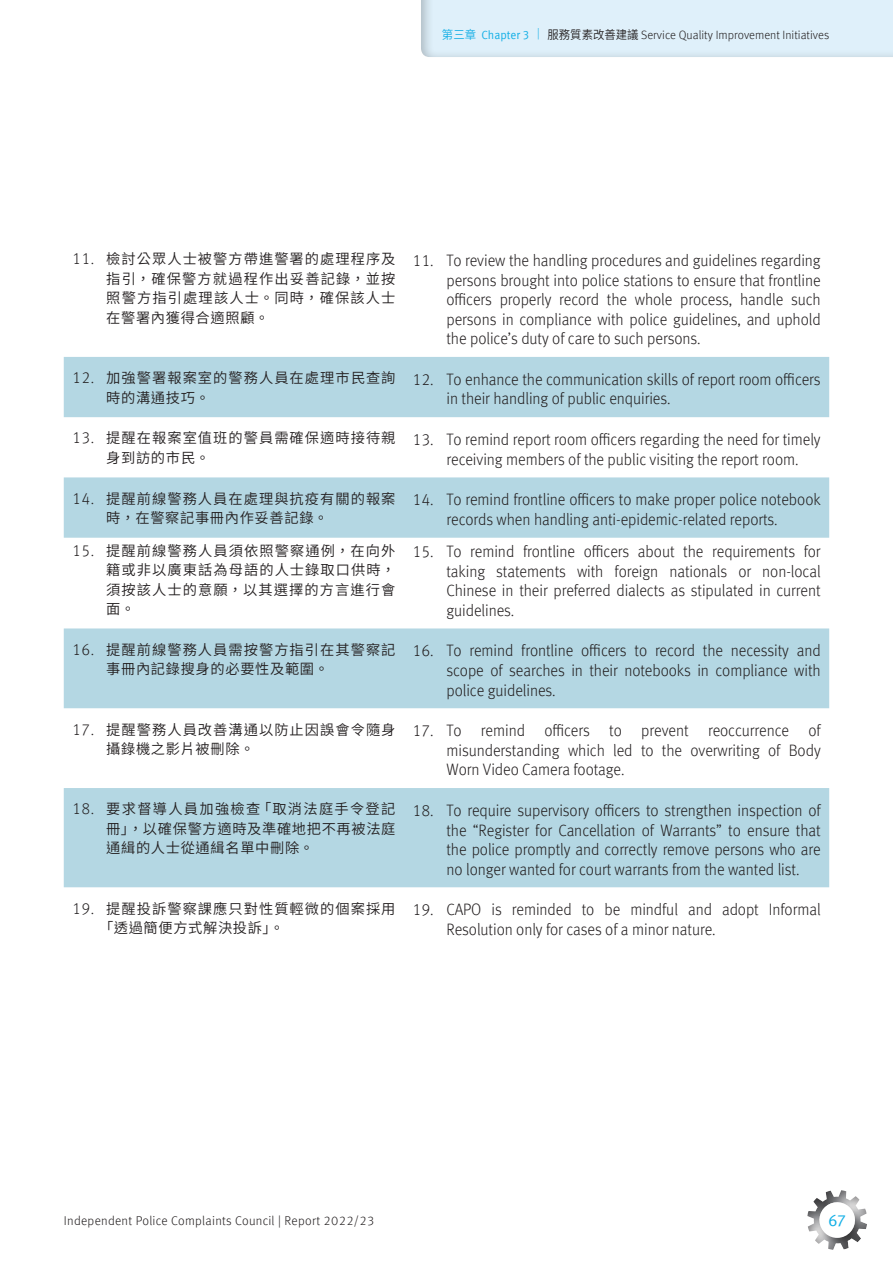
<style>
.page{position:relative;width:893px;height:1263px;background:#fff}
.page>*{position:absolute;margin:0;border:0;box-sizing:border-box;transform-origin:0 0}
._00_txt_E{font:300 16.5px/19.5px "Meta Pro";letter-spacing:-.005em;color:#231f20;text-align:justify;scale:.95 1}
.t1{font:16.5px "Meta Pro";color:#13afe6}
._000_txt_C{font:600 14.25px/19.5px "Noto Sans CJ Ktc";letter-spacing:.07em;color:#231f20}
.t2{font:300 12.75px "Meta Pro";letter-spacing:.025em;color:#231f20}
.t3{font:300 12px "Meta Pro";color:#231f20}
.s1{font-family:"Noto Sans CJ Ktc";font-weight:600;color:#13afe6}
.s2{font-weight:400;color:#13afe6}
.s3{color:#13afe6}
.s4{font-family:"Noto Sans CJ Ktc";font-weight:600}
.s5{font-family:"Meta Pro";font-weight:300;font-size:16.35px}
</style>
<div class="page">
<div style="left:793px;top:1188px;width:87px;height:63px;background:#231f20;opacity:.5"></div>
<svg style="left:64px;top:357px;width:765px;height:530px;fill:#b4d7e3"></svg>
<svg style="left:421px;top:0;width:472px;height:57px;background:#ddeef8"></svg>
<p class="t3" style="left:442px;top:26px;width:389px"><span class="s1">第三章</span> <span class="s2">Chapter 3</span> <span class="s3">|</span> <span class="s4">服務質素改善建議</span> Service Quality Improvement Initiatives</p>
<p class="_000_txt_C" style="left:106px;top:250px;width:291px;text-align:justify;text-indent:-34px"><span class="s5">11.</span> 檢討公眾人士被警方帶進警署的處理程序及指引，確保警方就過程作出妥善記錄，並按照警方指引處理該人士。同時，確保該人士在警署內獲得合適照顧。</p>
<p class="_00_txt_E" style="left:446px;top:250px;width:395px;text-indent:-34px">11. To review the handling procedures and guidelines regarding persons brought into police stations to ensure that frontline officers properly record the whole process, handle such persons in compliance with police guidelines, and uphold the police’s duty of care to such persons.</p>
<p class="_000_txt_C" style="left:106px;top:368px;width:291px;text-indent:-34px"><span class="s5">12.</span> 加強警署報案室的警務人員在處理市民查詢時的溝通技巧。</p>
<p class="_00_txt_E" style="left:446px;top:369px;width:395px;text-indent:-34px">12. To enhance the communication skills of report room officers in their handling of public enquiries.</p>
<p class="_000_txt_C" style="left:106px;top:429px;width:291px;text-indent:-34px"><span class="s5">13.</span> 提醒在報案室值班的警員需確保適時接待親身到訪的市民。</p>
<p class="_00_txt_E" style="left:446px;top:429px;width:395px;text-indent:-34px">13. To remind report room officers regarding the need for timely receiving members of the public visiting the report room.</p>
<p class="_000_txt_C" style="left:106px;top:489px;width:291px;text-indent:-34px"><span class="s5">14.</span> 提醒前線警務人員在處理與抗疫有關的報案時，在警察記事冊內作妥善記錄。</p>
<p class="_00_txt_E" style="left:412px;top:489px;width:431px;text-align:center">14. To remind frontline officers to make proper police notebook records when handling anti-epidemic-related reports.</p>
<p class="_000_txt_C" style="left:106px;top:541px;width:291px;text-align:justify;text-indent:-34px"><span class="s5">15.</span> 提醒前線警務人員須依照警察通例，在向外籍或非以廣東話為母語的人士錄取口供時，須按該人士的意願，以其選擇的方言進行會面。</p>
<p class="_00_txt_E" style="left:446px;top:541px;width:395px;text-indent:-34px">15. To remind frontline officers about the requirements for taking statements with foreign nationals or non-local Chinese in their preferred dialects as stipulated in current guidelines.</p>
<p class="_000_txt_C" style="left:106px;top:640px;width:291px;text-indent:-34px"><span class="s5">16.</span> 提醒前線警務人員需按警方指引在其警察記事冊內記錄搜身的必要性及範圍。</p>
<p class="_00_txt_E" style="left:446px;top:640px;width:395px;text-indent:-34px">16. To remind frontline officers to record the necessity and scope of searches in their notebooks in compliance with police guidelines.</p>
<p class="_000_txt_C" style="left:106px;top:720px;width:291px;text-indent:-34px"><span class="s5">17.</span> 提醒警務人員改善溝通以防止因誤會令隨身攝錄機之影片被刪除。</p>
<p class="_00_txt_E" style="left:446px;top:720px;width:395px;text-indent:-34px">17. To remind officers to prevent reoccurrence of misunderstanding which led to the overwriting of Body Worn Video Camera footage.</p>
<p class="_000_txt_C" style="left:106px;top:800px;width:291px;text-align:justify;text-indent:-34px"><span class="s5">18.</span> 要求督導人員加強檢查「取消法庭手令登記冊」，以確保警方適時及準確地把不再被法庭通緝的人士從通緝名單中刪除。</p>
<p class="_00_txt_E" style="left:446px;top:800px;width:395px;text-indent:-34px">18. To require supervisory officers to strengthen inspection of the “Register for Cancellation of Warrants” to ensure that the police promptly and correctly remove persons who are no longer wanted for court warrants from the wanted list.</p>
<p class="_000_txt_C" style="left:99px;top:899px;width:298px;text-indent:-27px"><span class="s5">19.</span> 提醒投訴警察課應只對性質輕微的個案採用「透過簡便方式解決投訴」。</p>
<p class="_00_txt_E" style="left:446px;top:899px;width:395px;text-indent:-34px">19. CAPO is reminded to be mindful and adopt Informal<br>Resolution only for cases of a minor nature.</p>
<p class="t2" style="left:64px;top:1212px;width:312px">Independent Police Complaints Council | Report 2022/23</p>
<p class="t1" style="left:828px;top:1207px;width:19px">67</p>
</div>
